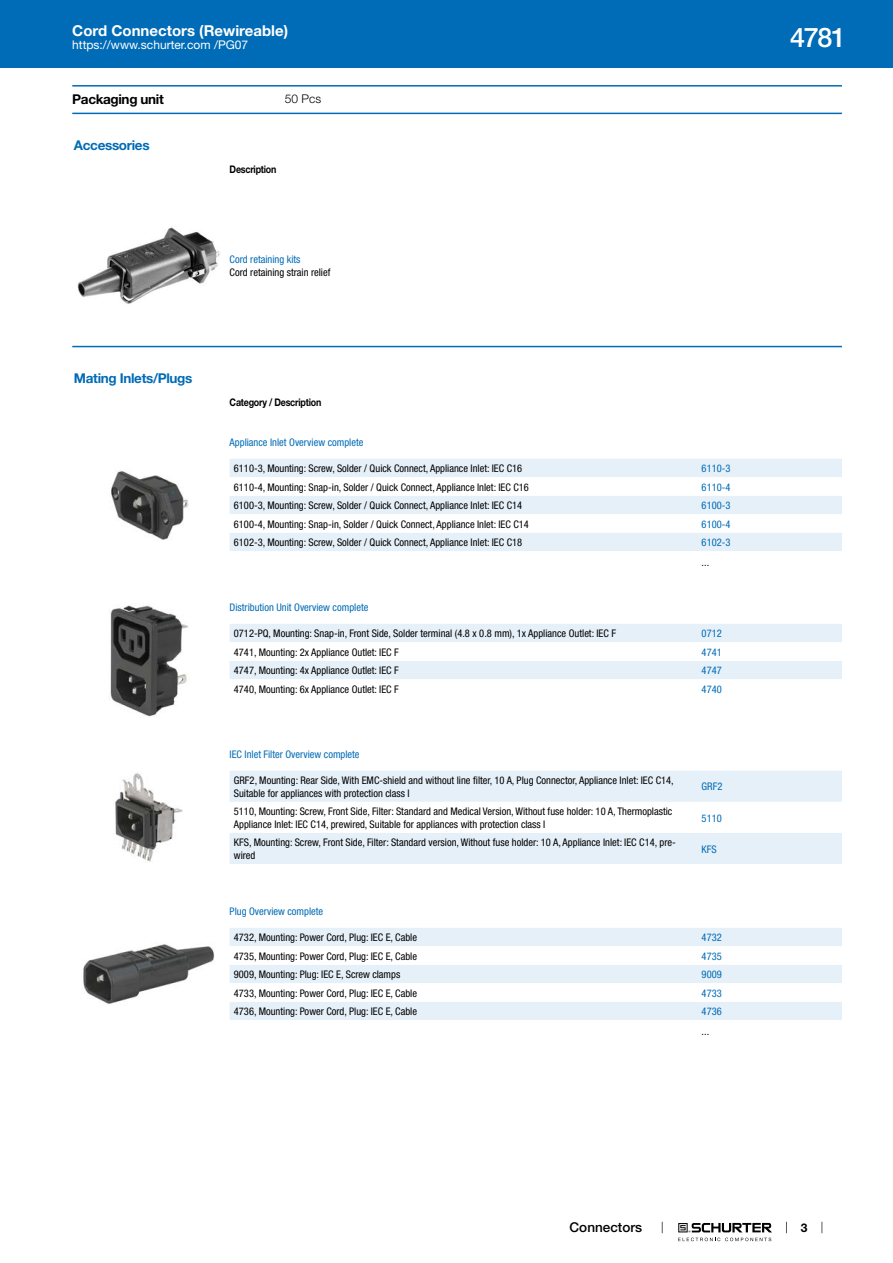
<style>
.page{position:relative;width:893px;height:1263px;background:#fff}
.page>*{position:absolute;margin:0;border:0;box-sizing:border-box;transform-origin:0 0}
.t1{font:500 27px "Helvetica Neue LT";color:#fff}
.t2{font:700 15px "Helvetica Neue LT";color:#fff}
.t3{font:700 13.5px "Helvetica Neue LT";letter-spacing:-.025em;color:#006bb6}
.t4{font:700 13.5px "Helvetica Neue LT";letter-spacing:-.025em;color:#000}
.t5{font:500 13.5px "Helvetica Neue LT";color:#000}
.t6{font:12px "Helvetica Neue LT";color:#fff}
.t7{font:300 12px "Helvetica Neue LT";color:#000}
.t8{font:700 12px "Helvetica Neue LT";color:#000}
.t9{font:condensed 10.5px/12.6px "Helvetica Neue LT";color:#000}
.t10{font:condensed 10.5px "Helvetica Neue LT";color:#006bb6}
.t11{font:700 10.5px "Helvetica Neue LT";letter-spacing:-.025em;color:#000;scale:.85 1}
</style>
<div class="page">
<svg style="left:678px;top:1223px;width:94px;height:18px"></svg>
<div style="left:0;top:0;width:893px;height:68px;background:#006bb6"></div>
<hr style="left:72px;top:85px;width:770px;height:2px;background:#006bb6">
<hr style="left:72px;top:113px;width:770px;height:1px;background:#006bb6">
<img style="left:77px;top:227px;width:143px;height:77px">
<hr style="left:72px;top:346px;width:770px;height:1px;background:#006bb6">
<img style="left:111px;top:471px;width:77px;height:69px">
<div style="left:230px;top:459px;width:612px;height:18px;background:#e6f0f8"></div>
<svg style="left:230px;top:496px;width:612px;height:55px;fill:#e6f0f8"></svg>
<img style="left:110px;top:605px;width:78px;height:112px">
<div style="left:230px;top:624px;width:612px;height:18px;background:#e6f0f8"></div>
<div style="left:230px;top:661px;width:612px;height:18px;background:#e6f0f8"></div>
<img style="left:115px;top:773px;width:68px;height:89px">
<div style="left:230px;top:771px;width:612px;height:31px;background:#e6f0f8"></div>
<div style="left:230px;top:833px;width:612px;height:31px;background:#e6f0f8"></div>
<img style="left:83px;top:944px;width:131px;height:60px">
<div style="left:230px;top:928px;width:612px;height:18px;background:#e6f0f8"></div>
<svg style="left:230px;top:965px;width:612px;height:55px;fill:#e6f0f8"></svg>
<h2 class="t2" style="left:72px;top:21px;width:217px">Cord Connectors (Rewireable)</h2>
<p class="t6" style="left:72px;top:38px;width:178px">https://www.schurter.com /PG07</p>
<p class="t4" style="left:72px;top:91px;width:93px">Packaging unit</p>
<p class="t7" style="left:285px;top:91px;width:38px">50 Pcs</p>
<p class="t3" style="left:74px;top:136px;width:77px">Accessories</p>
<p class="t11" style="left:230px;top:162px;width:57px">Description</p>
<p class="t10" style="left:230px;top:253px;width:72px">Cord retaining kits</p>
<p class="t9" style="left:230px;top:266px;width:102px">Cord retaining strain relief</p>
<p class="t3" style="left:74px;top:370px;width:120px">Mating Inlets/Plugs</p>
<p class="t11" style="left:230px;top:396px;width:109px">Category / Description</p>
<p class="t10" style="left:230px;top:436px;width:135px">Appliance Inlet Overview complete</p>
<p class="t9" style="left:234px;top:462px;width:290px">6110-3, Mounting: Screw, Solder / Quick Connect, Appliance Inlet: IEC C16</p>
<p class="t10" style="left:702px;top:462px;width:30px">6110-3</p>
<p class="t9" style="left:234px;top:480px;width:296px">6110-4, Mounting: Snap-in, Solder / Quick Connect, Appliance Inlet: IEC C16</p>
<p class="t10" style="left:702px;top:481px;width:30px">6110-4</p>
<p class="t9" style="left:234px;top:499px;width:290px">6100-3, Mounting: Screw, Solder / Quick Connect, Appliance Inlet: IEC C14</p>
<p class="t10" style="left:702px;top:499px;width:30px">6100-3</p>
<p class="t9" style="left:234px;top:517px;width:296px">6100-4, Mounting: Snap-in, Solder / Quick Connect, Appliance Inlet: IEC C14</p>
<p class="t10" style="left:702px;top:518px;width:30px">6100-4</p>
<p class="t9" style="left:234px;top:536px;width:290px">6102-3, Mounting: Screw, Solder / Quick Connect, Appliance Inlet: IEC C18</p>
<p class="t10" style="left:702px;top:536px;width:30px">6102-3</p>
<p class="t9" style="left:702px;top:556px;width:9px">...</p>
<p class="t10" style="left:230px;top:601px;width:140px">Distribution Unit Overview complete</p>
<p class="t9" style="left:234px;top:627px;width:384px">0712-PQ, Mounting: Snap-in, Front Side, Solder terminal (4.8 x 0.8 mm), 1x Appliance Outlet: IEC F</p>
<p class="t10" style="left:702px;top:627px;width:22px">0712</p>
<p class="t9" style="left:234px;top:646px;width:167px">4741, Mounting: 2x Appliance Outlet: IEC F</p>
<p class="t10" style="left:702px;top:646px;width:22px">4741</p>
<p class="t9" style="left:234px;top:664px;width:167px">4747, Mounting: 4x Appliance Outlet: IEC F</p>
<p class="t10" style="left:702px;top:664px;width:22px">4747</p>
<p class="t9" style="left:234px;top:682px;width:167px">4740, Mounting: 6x Appliance Outlet: IEC F</p>
<p class="t10" style="left:702px;top:683px;width:22px">4740</p>
<p class="t10" style="left:230px;top:748px;width:131px">IEC Inlet Filter Overview complete</p>
<p class="t9" style="left:234px;top:774px;width:441px">GRF2, Mounting: Rear Side, With EMC-shield and without line filter, 10 A, Plug Connector, Appliance Inlet: IEC C14,<br>Suitable for appliances with protection class I</p>
<p class="t10" style="left:702px;top:781px;width:22px">GRF2</p>
<p class="t9" style="left:234px;top:805px;width:440px">5110, Mounting: Screw, Front Side, Filter: Standard and Medical Version, Without fuse holder: 10 A, Thermoplastic<br>Appliance Inlet: IEC C14, prewired, Suitable for appliances with protection class I</p>
<p class="t10" style="left:702px;top:812px;width:22px">5110</p>
<p class="t9" style="left:234px;top:836px;width:443px">KFS, Mounting: Screw, Front Side, Filter: Standard version, Without fuse holder: 10 A, Appliance Inlet: IEC C14, pre&shy;wired</p>
<p class="t10" style="left:702px;top:843px;width:17px">KFS</p>
<p class="t10" style="left:230px;top:905px;width:95px">Plug Overview complete</p>
<p class="t9" style="left:234px;top:931px;width:185px">4732, Mounting: Power Cord, Plug: IEC E, Cable</p>
<p class="t10" style="left:702px;top:931px;width:22px">4732</p>
<p class="t9" style="left:234px;top:949px;width:185px">4735, Mounting: Power Cord, Plug: IEC E, Cable</p>
<p class="t10" style="left:702px;top:950px;width:22px">4735</p>
<p class="t9" style="left:234px;top:968px;width:168px">9009, Mounting: Plug: IEC E, Screw clamps</p>
<p class="t10" style="left:702px;top:968px;width:22px">9009</p>
<p class="t9" style="left:234px;top:986px;width:185px">4733, Mounting: Power Cord, Plug: IEC E, Cable</p>
<p class="t10" style="left:702px;top:987px;width:22px">4733</p>
<p class="t9" style="left:234px;top:1005px;width:185px">4736, Mounting: Power Cord, Plug: IEC E, Cable</p>
<p class="t10" style="left:702px;top:1005px;width:22px">4736</p>
<p class="t9" style="left:702px;top:1025px;width:9px">...</p>
<h1 class="t1" style="left:790px;top:21px;width:57px">4781</h1>
<p class="t5" style="left:570px;top:1219px;width:74px">Connectors</p>
<p class="t8" style="left:801px;top:1220px;width:8px">3</p>
</div>
